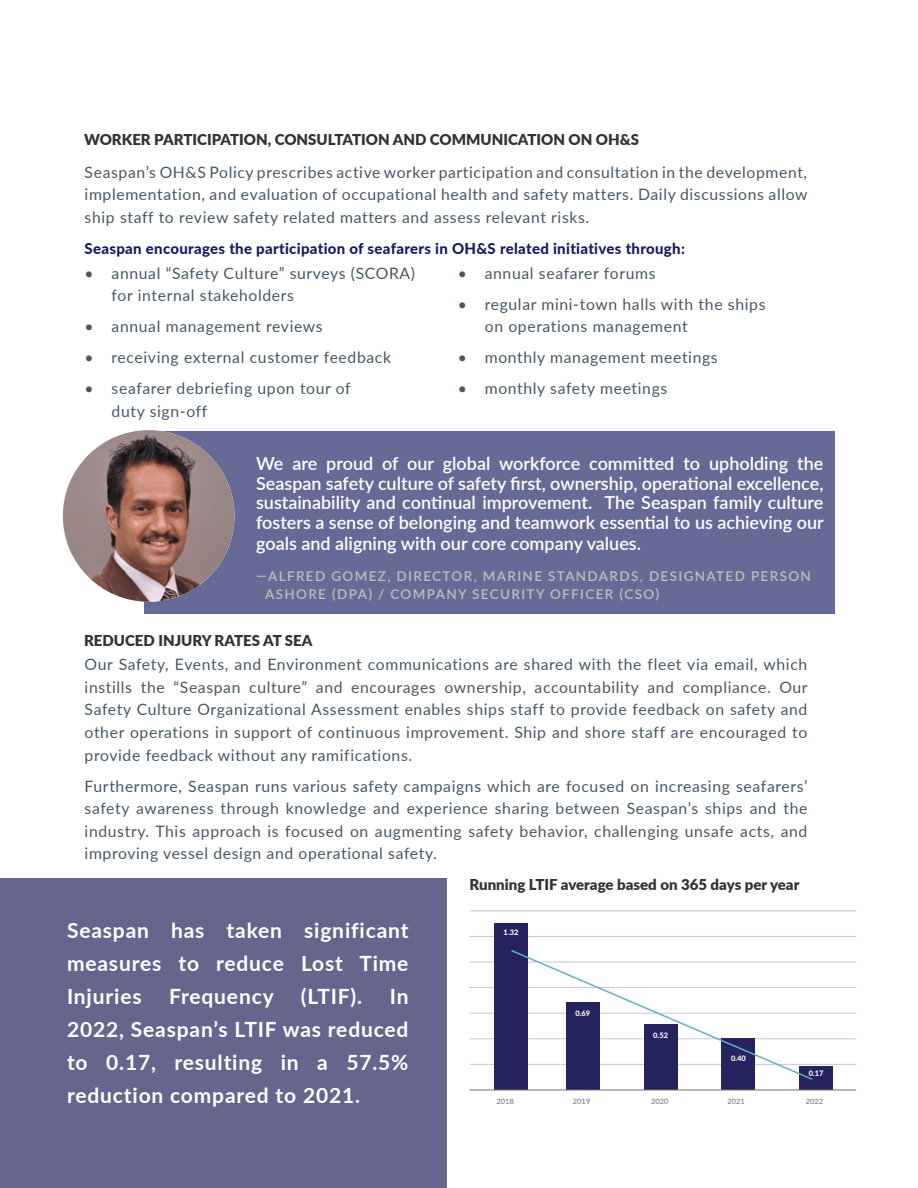
<style>
.page{position:relative;width:918px;height:1188px;background:#fff}
.page>*{position:absolute;margin:0;border:0;box-sizing:border-box;transform-origin:0 0}
.t1{font:700 21px/33px "Lato";letter-spacing:.04em;color:#fff;text-align:justify}
.t2{font:600 18px/19.8px "Lato";color:#fff;text-align:justify}
.t3{font:15.75px/22.5px "Lato";letter-spacing:.04em;color:#475765}
.t4{font:900 15px "Lato";color:#323335}
.t5{font:800 15px "Lato";letter-spacing:.02em;color:#171b60}
.t6{font:600 13.5px/18px "Lato";letter-spacing:.1em;color:#bcbec0}
.t7{font:600 7.5px "Lato";color:#808285}
.t8{font:800 7.5px "Lato";color:#fff}
</style>
<div class="page">
<div style="left:0;top:878px;width:446px;height:310px;background:#66658d"></div>
<hr style="left:470px;top:1064px;width:386px;height:1px;background:#c7c8ca">
<hr style="left:470px;top:1039px;width:386px;height:1px;background:#c7c8ca">
<hr style="left:470px;top:1013px;width:386px;height:1px;background:#c7c8ca">
<hr style="left:470px;top:987px;width:386px;height:1px;background:#c7c8ca">
<hr style="left:470px;top:962px;width:386px;height:1px;background:#c7c8ca">
<hr style="left:470px;top:936px;width:386px;height:1px;background:#c7c8ca">
<hr style="left:470px;top:911px;width:386px;height:1px;background:#c7c8ca">
<div style="left:494px;top:923px;width:34px;height:167px;background:#25235d"></div>
<div style="left:566px;top:1002px;width:34px;height:88px;background:#25235d"></div>
<div style="left:644px;top:1024px;width:33px;height:66px;background:#25235d"></div>
<div style="left:722px;top:1038px;width:33px;height:52px;background:#25235d"></div>
<div style="left:800px;top:1066px;width:33px;height:24px;background:#25235d"></div>
<svg style="left:511px;top:950px;width:303px;height:131px"></svg>
<hr style="left:470px;top:1090px;width:386px;height:1px;background:#6d6e71">
<div style="left:145px;top:431px;width:690px;height:183px;background:#666a96"></div>
<img style="left:63px;top:430px;width:171px;height:172px;border-radius:86px">
<p class="t4" style="left:84px;top:129px;width:557px">WORKER PARTICIPATION, CONSULTATION AND COMMUNICATION ON OH&amp;S</p>
<p class="t3" style="left:85px;top:160px;width:725px;text-align:justify">Seaspan’s OH&amp;S Policy prescribes active worker participation and consultation in the development, implementation, and evaluation of occupational health and safety matters. Daily discussions allow ship staff to review safety related matters and assess relevant risks.</p>
<p class="t5" style="left:85px;top:237px;width:602px">Seaspan encourages the participation of seafarers in OH&amp;S related initiatives through:</p>
<p class="t3" style="left:112px;top:261px;width:305px;text-indent:-27px">• annual “Safety Culture” surveys (SCORA) for internal stakeholders</p>
<p class="t3" style="left:85px;top:315px;width:240px">• annual management reviews</p>
<p class="t3" style="left:85px;top:346px;width:308px">• receiving external customer feedback</p>
<p class="t3" style="left:112px;top:377px;width:241px;text-indent:-27px">• seafarer debriefing upon tour of duty sign-off</p>
<p class="t3" style="left:458px;top:261px;width:199px">• annual seafarer forums</p>
<p class="t3" style="left:485px;top:292px;width:282px;text-indent:-27px">• regular mini-town halls with the ships on operations management</p>
<p class="t3" style="left:458px;top:346px;width:261px">• monthly management meetings</p>
<p class="t3" style="left:458px;top:377px;width:211px">• monthly safety meetings</p>
<p class="t2" style="left:256px;top:453px;width:569px">We are proud of our global workforce committed to upholding the Seaspan safety culture of safety first, ownership, operational excellence, sustainability and continual improvement. The Seaspan family culture fosters a sense of belonging and teamwork essential to us achieving our goals and aligning with our core company values.</p>
<p class="t6" style="left:265px;top:567px;width:547px;text-indent:-9px">—ALFRED GOMEZ, DIRECTOR, MARINE STANDARDS, DESIGNATED PERSON<br>ASHORE (DPA) / COMPANY SECURITY OFFICER (CSO)</p>
<p class="t4" style="left:84px;top:629px;width:230px">REDUCED INJURY RATES AT SEA</p>
<p class="t3" style="left:85px;top:653px;width:725px;text-align:justify">Our Safety, Events, and Environment communications are shared with the fleet via email, which instills the “Seaspan culture” and encourages ownership, accountability and compliance. Our Safety Culture Organizational Assessment enables ships staff to provide feedback on safety and other operations in support of continuous improvement. Ship and shore staff are encouraged to provide feedback without any ramifications.</p>
<p class="t3" style="left:85px;top:774px;width:724px;text-align:justify">Furthermore, Seaspan runs various safety campaigns which are focused on increasing seafarers’ safety awareness through knowledge and experience sharing between Seaspan’s ships and the industry. This approach is focused on augmenting safety behavior, challenging unsafe acts, and improving vessel design and operational safety.</p>
<h1 class="t1" style="left:67px;top:913px;width:343px">Seaspan has taken significant measures to reduce Lost Time Injuries</h1>
<h1 class="t1" style="left:169px;top:979px;width:106px">Frequency</h1>
<h1 class="t1" style="left:301px;top:979px;width:63px">(LTIF).</h1>
<h1 class="t1" style="left:67px;top:979px;width:343px;text-indent:323px">In 2022, Seaspan’s LTIF was reduced to 0.17, resulting in a 57.5% reduction compared to 2021.</h1>
<p class="t4" style="left:470px;top:873px;width:331px">Running LTIF average based on 365 days per year</p>
<p class="t8" style="left:504px;top:926px;width:16px">1.32</p>
<p class="t8" style="left:575px;top:1008px;width:16px">0.69</p>
<p class="t8" style="left:653px;top:1030px;width:16px">0.52</p>
<p class="t8" style="left:731px;top:1053px;width:16px">0.40</p>
<p class="t8" style="left:809px;top:1067px;width:16px">0.17</p>
<p class="t7" style="left:497px;top:1095px;width:19px">2018</p>
<p class="t7" style="left:573px;top:1095px;width:19px">2019</p>
<p class="t7" style="left:651px;top:1095px;width:19px">2020</p>
<p class="t7" style="left:727px;top:1095px;width:19px">2021</p>
<p class="t7" style="left:806px;top:1095px;width:19px">2022</p>
</div>
